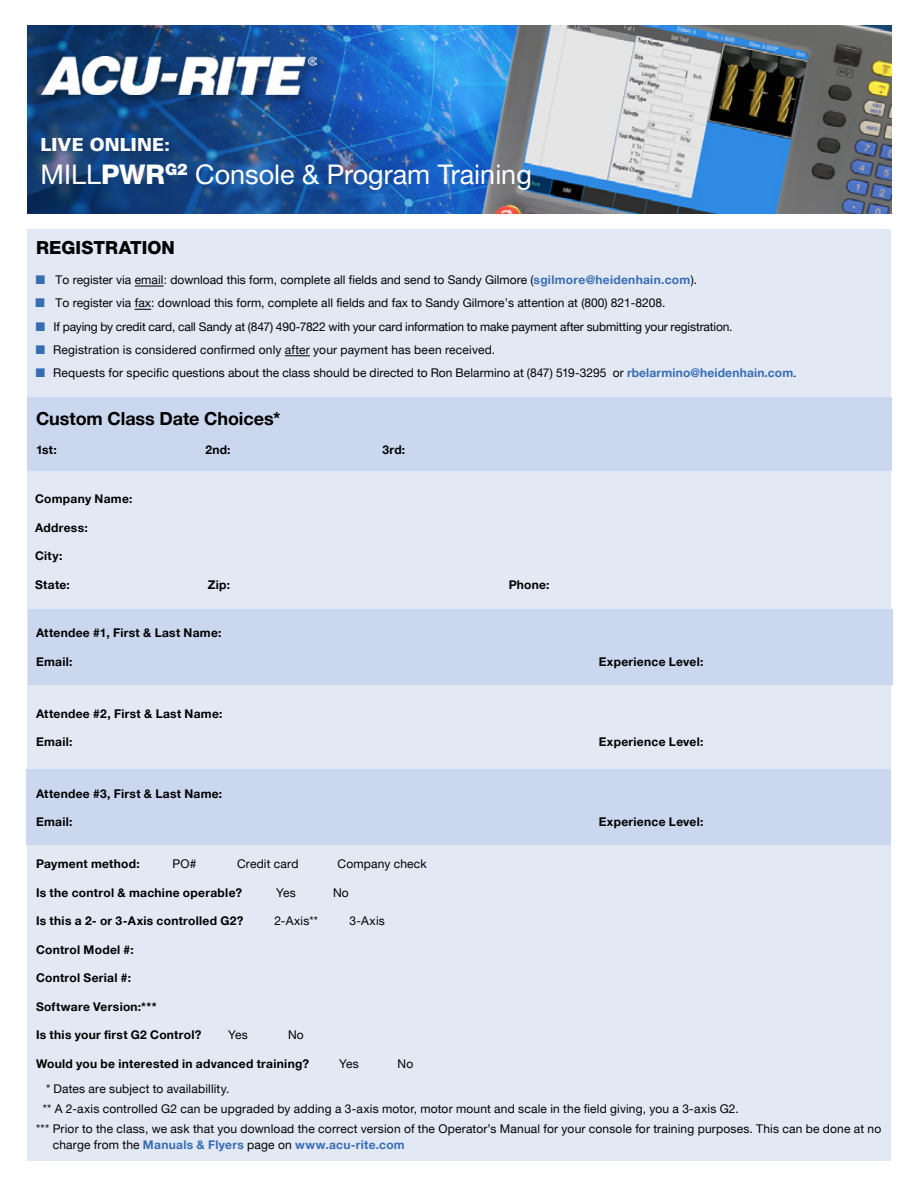
<style>
.page{position:relative;width:918px;height:1188px;background:#fff}
.page>*{position:absolute;margin:0;border:0;box-sizing:border-box;transform-origin:0 0}
.t1{font:27px "Helvetica Neue LT Pro";color:#fff}
.t2{font:700 18px "Helvetica Neue LT Pro";letter-spacing:-.005em;color:#000}
.t3{font:800 18px "Helvetica Neue LT Pro";letter-spacing:.005em;color:#000}
.t4{font:900 18px "Univers LT Std";letter-spacing:.005em;color:#fff}
.t5{font:12px/16.5px "Helvetica Neue LT Pro";letter-spacing:.005em;color:#000}
.t6{font:700 12px "Helvetica Neue LT Pro";letter-spacing:.025em;color:#000}
.s1{font-weight:800}
.s2{color:#376db3}
.s3{font-weight:700;color:#376db3}
</style>
<div class="page">
<div style="left:27px;top:230px;width:864px;height:931px;background:#e3e8f5"></div>
<div style="left:27px;top:397px;width:865px;height:74px;background:#cbd7ee"></div>
<div style="left:28px;top:609px;width:865px;height:76px;background:#cbd7ee"></div>
<div style="left:26px;top:769px;width:865px;height:76px;background:#cbd7ee"></div>
<img style="left:28px;top:26px;width:864px;height:188px">
<div style="left:38px;top:53px;width:291px;height:55px;background:#000;opacity:.4"></div>
<img style="left:41px;top:56px;width:276px;height:39px">
<svg style="left:135px;top:286px;width:29px;height:1px"></svg>
<svg style="left:135px;top:309px;width:16px;height:1px"></svg>
<svg style="left:285px;top:355px;width:25px;height:1px"></svg>
<p class="t4" style="left:40px;top:134px;width:131px">LIVE ONLINE:</p>
<p class="t1" style="left:40px;top:157px;width:493px">MILL<span class="s1">PWR</span><sup>G2</sup> Console &amp; Program Training</p>
<p class="t3" style="left:36px;top:237px;width:140px">REGISTRATION</p>
<p class="t5" style="left:36px;top:271px;width:663px"><span class="s2">■</span> To register via email: download this form, complete all fields and send to Sandy Gilmore (<span class="s3">sgilmore@heidenhain.com</span>).</p>
<p class="t5" style="left:36px;top:294px;width:631px"><span class="s2">■</span> To register via fax: download this form, complete all fields and fax to Sandy Gilmore’s attention at (800) 821-8208.</p>
<p class="t5" style="left:36px;top:318px;width:698px"><span class="s2">■</span> If paying by credit card, call Sandy at (847) 490-7822 with your card information to make payment after submitting your registration.</p>
<p class="t5" style="left:36px;top:341px;width:461px"><span class="s2">■</span> Registration is considered confirmed only after your payment has been received.</p>
<p class="t5" style="left:36px;top:364px;width:762px"><span class="s2">■</span> Requests for specific questions about the class should be directed to Ron Belarmino at (847) 519-3295 or <span class="s3">rbelarmino@heidenhain.com</span>.</p>
<p class="t2" style="left:36px;top:408px;width:246px">Custom Class Date Choices*</p>
<p class="t6" style="left:36px;top:442px;width:22px">1st:</p>
<p class="t6" style="left:206px;top:442px;width:27px">2nd:</p>
<p class="t6" style="left:382px;top:442px;width:24px">3rd:</p>
<p class="t6" style="left:35px;top:492px;width:99px">Company Name:</p>
<p class="t6" style="left:35px;top:520px;width:54px">Address:</p>
<p class="t6" style="left:35px;top:549px;width:29px">City:</p>
<p class="t6" style="left:35px;top:577px;width:36px">State:</p>
<p class="t6" style="left:208px;top:577px;width:24px">Zip:</p>
<p class="t6" style="left:509px;top:577px;width:42px">Phone:</p>
<p class="t6" style="left:36px;top:626px;width:187px">Attendee #1, First &amp; Last Name:</p>
<p class="t6" style="left:36px;top:654px;width:38px">Email:</p>
<p class="t6" style="left:599px;top:654px;width:106px">Experience Level:</p>
<p class="t6" style="left:36px;top:706px;width:188px">Attendee #2, First &amp; Last Name:</p>
<p class="t6" style="left:36px;top:735px;width:38px">Email:</p>
<p class="t6" style="left:599px;top:735px;width:106px">Experience Level:</p>
<p class="t6" style="left:36px;top:786px;width:188px">Attendee #3, First &amp; Last Name:</p>
<p class="t6" style="left:36px;top:815px;width:38px">Email:</p>
<p class="t6" style="left:599px;top:815px;width:106px">Experience Level:</p>
<p class="t6" style="left:36px;top:857px;width:105px">Payment method:</p>
<p class="t5" style="left:173px;top:856px;width:25px">PO#</p>
<p class="t5" style="left:237px;top:856px;width:63px">Credit card</p>
<p class="t5" style="left:338px;top:856px;width:91px">Company check</p>
<p class="t6" style="left:36px;top:885px;width:208px">Is the control &amp; machine operable?</p>
<p class="t5" style="left:276px;top:884px;width:21px">Yes</p>
<p class="t5" style="left:333px;top:884px;width:17px">No</p>
<p class="t6" style="left:36px;top:914px;width:209px">Is this a 2- or 3-Axis controlled G2?</p>
<p class="t5" style="left:274px;top:913px;width:45px">2-Axis**</p>
<p class="t5" style="left:350px;top:913px;width:37px">3-Axis</p>
<p class="t6" style="left:36px;top:942px;width:99px">Control Model #:</p>
<p class="t6" style="left:36px;top:971px;width:97px">Control Serial #:</p>
<p class="t6" style="left:36px;top:999px;width:122px">Software Version:***</p>
<p class="t6" style="left:36px;top:1028px;width:167px">Is this your first G2 Control?</p>
<p class="t5" style="left:228px;top:1027px;width:21px">Yes</p>
<p class="t5" style="left:288px;top:1027px;width:17px">No</p>
<p class="t6" style="left:36px;top:1056px;width:275px">Would you be interested in advanced training?</p>
<p class="t5" style="left:339px;top:1055px;width:21px">Yes</p>
<p class="t5" style="left:398px;top:1055px;width:17px">No</p>
<p class="t5" style="left:46px;top:1081px;width:185px">* Dates are subject to availabillity.</p>
<p class="t5" style="left:43px;top:1100px;width:698px">** A 2-axis controlled G2 can be upgraded by adding a 3-axis motor, motor mount and scale in the field giving, you a 3-axis G2.</p>
<p class="t5" style="left:53px;top:1120px;width:830px;text-indent:-17px">*** Prior to the class, we ask that you download the correct version of the Operator’s Manual for your console for training purposes. This can be done at no charge from the <span class="s3">Manuals &amp; Flyers</span> page on <span class="s3">www.acu-rite.com</span></p>
</div>
